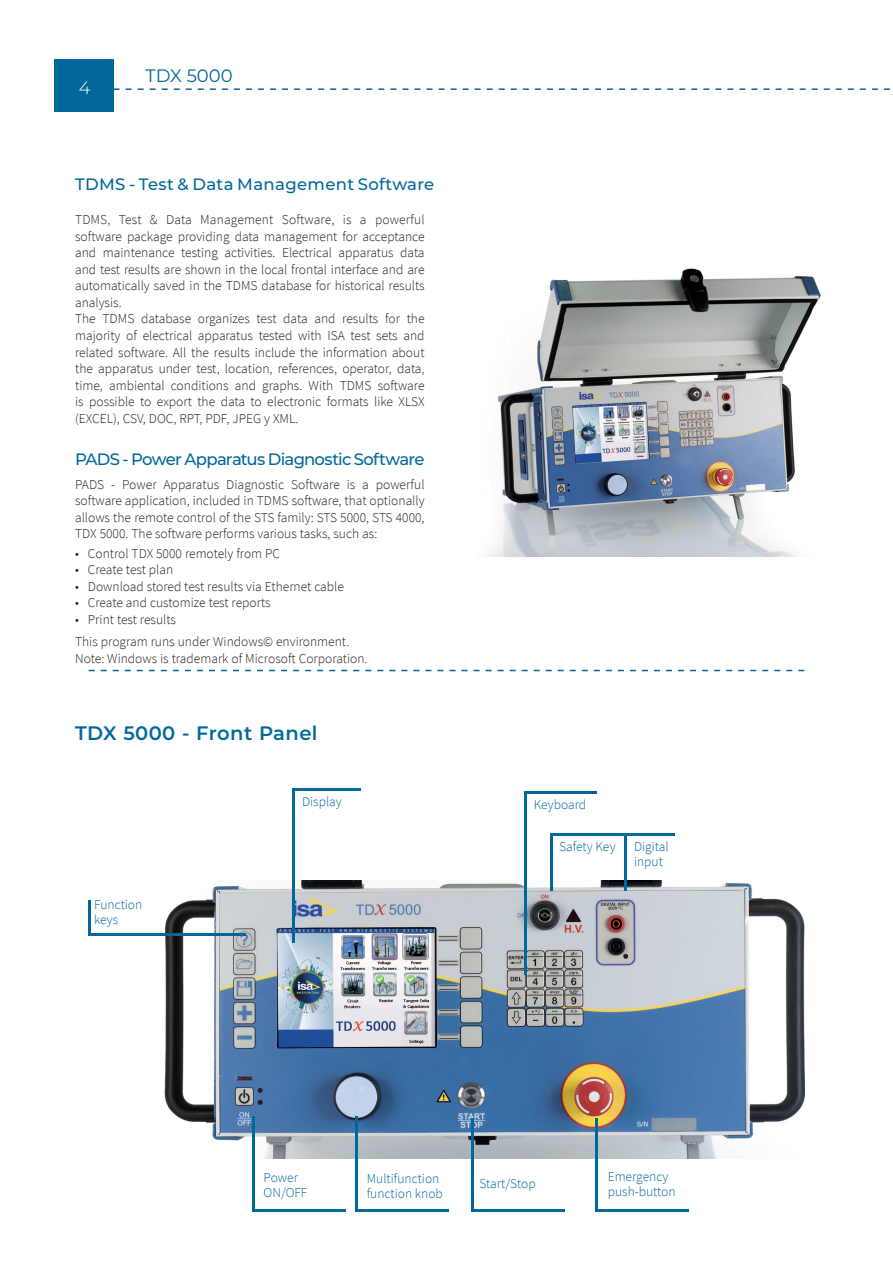
<style>
.page{position:relative;width:893px;height:1263px;background:#fff}
.page>*{position:absolute;margin:0;border:0;box-sizing:border-box;transform-origin:0 0}
.t1{font:600 19.5px "Montserrat";letter-spacing:.02em;color:#02689c}
.t2{font:18px "Montserrat";color:#02679a}
.t3{font:300 18px "Montserrat";color:#fff}
.t4{font:500 16.5px "Montserrat";letter-spacing:-.035em;color:#02689c}
.t5{font:500 16.5px "Montserrat";letter-spacing:.02em;color:#02689c}
.Normale{font:300 13.5px/16.5px "Source Sans Pro";color:#231f20;text-align:justify}
.t6{font:300 13.5px/15px "Source Sans Pro";color:#02679a}
</style>
<div class="page">
<div style="left:54px;top:59px;width:60px;height:52px;background:#02679a"></div>
<svg style="left:114px;top:88px;width:776px;height:2px"></svg>
<img style="left:487px;top:268px;width:334px;height:288px">
<img style="left:164px;top:880px;width:640px;height:279px">
<hr style="left:88px;top:900px;width:2px;height:34px;background:#02679a">
<hr style="left:88px;top:933px;width:158px;height:2px;background:#02679a">
<hr style="left:355px;top:1116px;width:3px;height:94px;background:#02679a">
<hr style="left:355px;top:1209px;width:94px;height:2px;background:#02679a">
<hr style="left:624px;top:835px;width:2px;height:55px;background:#02679a">
<hr style="left:550px;top:835px;width:2px;height:55px;background:#02679a">
<hr style="left:471px;top:1118px;width:2px;height:93px;background:#02679a">
<hr style="left:471px;top:1209px;width:93px;height:2px;background:#02679a">
<hr style="left:252px;top:1116px;width:2px;height:93px;background:#02679a">
<hr style="left:252px;top:1209px;width:94px;height:2px;background:#02679a">
<hr style="left:524px;top:793px;width:2px;height:181px;background:#02679a">
<hr style="left:524px;top:792px;width:73px;height:2px;background:#02679a">
<hr style="left:550px;top:833px;width:124px;height:2px;background:#02679a">
<hr style="left:595px;top:1118px;width:2px;height:94px;background:#02679a">
<hr style="left:595px;top:1209px;width:94px;height:2px;background:#02679a">
<hr style="left:292px;top:790px;width:3px;height:153px;background:#02679a">
<hr style="left:292px;top:788px;width:69px;height:3px;background:#02679a">
<svg style="left:89px;top:670px;width:715px;height:1px"></svg>
<h2 class="t3" style="left:79px;top:75px;width:13px">4</h2>
<h2 class="t2" style="left:145px;top:64px;width:89px">TDX 5000</h2>
<p class="t5" style="left:75px;top:173px;width:361px">TDMS - Test &amp; Data Management Software</p>
<p class="Normale" style="left:75px;top:212px;width:351px">TDMS, Test &amp; Data Management Software, is a powerful software package providing data management for acceptance and maintenance testing activities. Electrical apparatus data and test results are shown in the local frontal interface and are automatically saved in the TDMS database for historical results analysis.</p>
<p class="Normale" style="left:75px;top:311px;width:351px">The TDMS database organizes test data and results for the majority of electrical apparatus tested with ISA test sets and related software. All the results include the information about the apparatus under test, location, references, operator, data, time, ambiental conditions and graphs. With TDMS software is possible to export the data to electronic formats like XLSX (EXCEL), CSV, DOC, RPT, PDF, JPEG y XML.</p>
<p class="t4" style="left:75px;top:447px;width:351px">PADS - Power Apparatus Diagnostic Software</p>
<p class="Normale" style="left:75px;top:476px;width:351px">PADS - Power Apparatus Diagnostic Software is a powerful software application, included in TDMS software, that optionally allows the remote control of the STS family: STS 5000, STS 4000, TDX 5000. The software performs various tasks, such as:</p>
<p class="Normale" style="left:75px;top:545px;width:207px">• Control TDX 5000 remotely from PC</p>
<p class="Normale" style="left:75px;top:561px;width:100px">• Create test plan</p>
<p class="Normale" style="left:75px;top:578px;width:270px">• Download stored test results via Ethernet cable</p>
<p class="Normale" style="left:75px;top:594px;width:197px">• Create and customize test reports</p>
<p class="Normale" style="left:75px;top:611px;width:102px">• Print test results</p>
<p class="Normale" style="left:75px;top:633px;width:276px">This program runs under Windows© environment.</p>
<p class="Normale" style="left:75px;top:650px;width:294px">Note: Windows is trademark of Microsoft Corporation.</p>
<p class="t1" style="left:75px;top:719px;width:244px">TDX 5000 - Front Panel</p>
<p class="t6" style="left:94px;top:897px;width:50px">Function</p>
<p class="t6" style="left:94px;top:912px;width:26px">keys</p>
<p class="t6" style="left:302px;top:794px;width:41px">Display</p>
<p class="t6" style="left:534px;top:797px;width:54px">Keyboard</p>
<p class="t6" style="left:559px;top:839px;width:58px">Safety Key</p>
<p class="t6" style="left:634px;top:839px;width:36px">Digital input</p>
<p class="t6" style="left:264px;top:1170px;width:36px">Power</p>
<p class="t6" style="left:264px;top:1185px;width:45px">ON/OFF</p>
<p class="t6" style="left:367px;top:1171px;width:78px">Multifunction function knob</p>
<p class="t6" style="left:479px;top:1175px;width:58px">Start/Stop</p>
<p class="t6" style="left:608px;top:1169px;width:69px">Emergency push-button</p>
</div>
